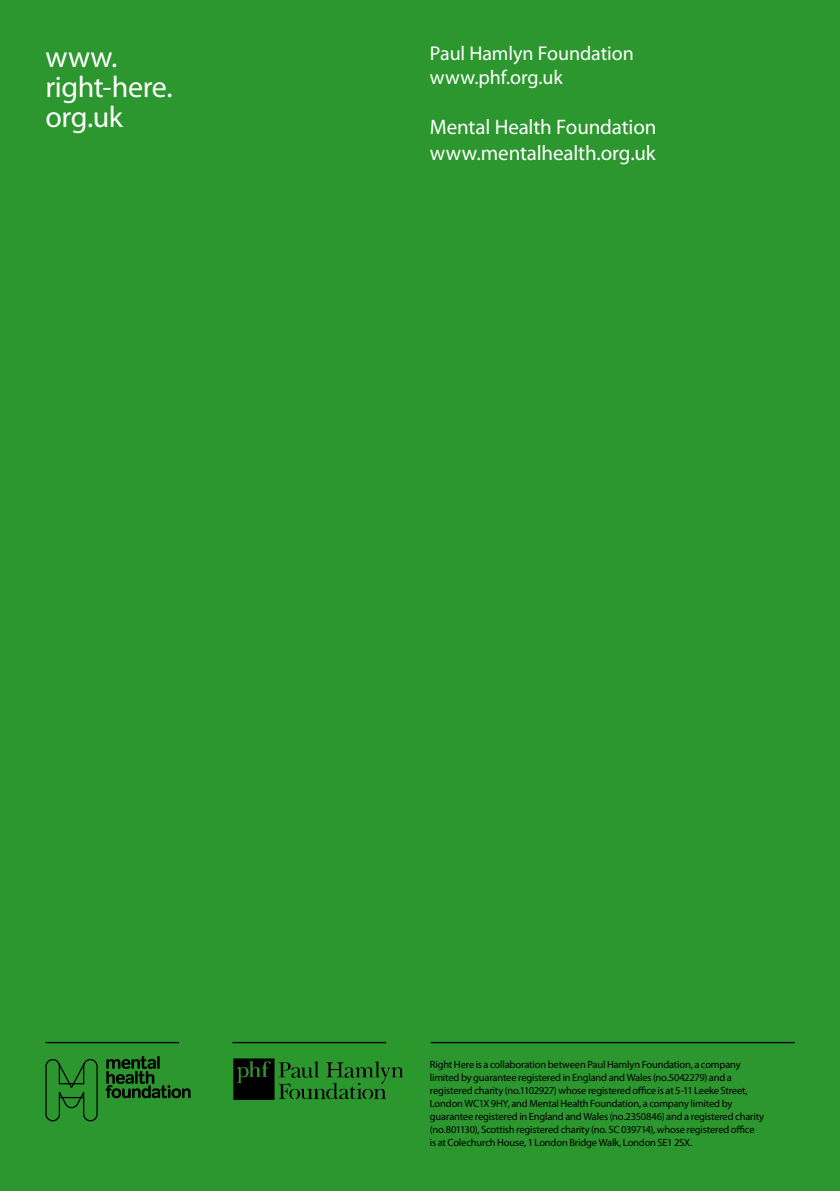
<style>
.page{position:relative;width:840px;height:1191px;background:#fff}
.page>*{position:absolute;margin:0;border:0;box-sizing:border-box;transform-origin:0 0}
.t1{font:30px/30px "Myriad Pro";letter-spacing:-.015em;color:#fff}
.t2{font:21px/26px "Myriad Pro";letter-spacing:-.01em;color:#fff}
.t3{font:20px/24px "Myriad Pro";letter-spacing:-.005em;color:#fff}
.t4{font:10.4px/13px "Myriad Pro";letter-spacing:-.02em;color:#000}
</style>
<div class="page">
<div style="left:0;top:0;width:839px;height:1191px;background:#2b972e"></div>
<svg style="left:45px;top:1059px;width:53px;height:63px"></svg>
<svg style="left:106px;top:1056px;width:84px;height:42px"></svg>
<img style="left:232px;top:1043px;width:172px;height:57px">
<hr style="left:45px;top:1042px;width:134px;height:1px;background:#000">
<hr style="left:232px;top:1042px;width:154px;height:1px;background:#000">
<hr style="left:430px;top:1042px;width:364px;height:1px;background:#000">
<h1 class="t1" style="left:45px;top:41px;width:129px">www. right-here. org.uk</h1>
<h3 class="t3" style="left:429px;top:41px;width:205px">Paul Hamlyn Foundation www.phf.org.uk</h3>
<h2 class="t2" style="left:429px;top:113px;width:228px">Mental Health Foundation www.mentalhealth.org.uk</h2>
<p class="t4" style="left:429px;top:1057px;width:335px">Right Here is a collaboration between Paul Hamlyn Foundation, a company limited by guarantee registered in England and Wales (no.5042279) and a registered charity (no.1102927) whose registered office is at 5-11 Leeke Street, London WC1X 9HY, and Mental Health Foundation, a company limited by guarantee registered in England and Wales (no.2350846) and a registered charity (no.801130), Scottish registered charity (no. SC 039714), whose registered office<br>is at Colechurch House, 1 London Bridge Walk, London SE1 2SX.</p>
</div>
